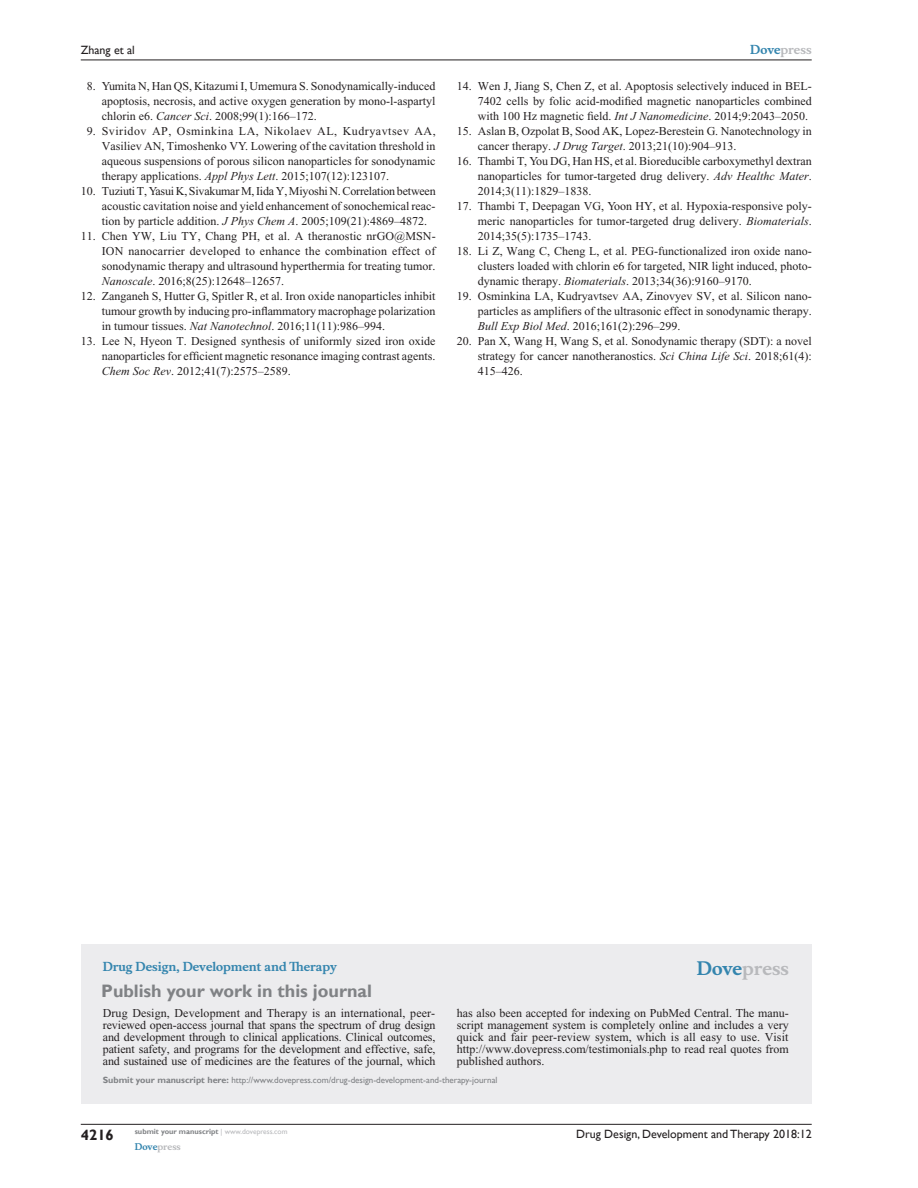
<style>
.page{position:relative;width:918px;height:1188px;background:#fff}
.page>*{position:absolute;margin:0;border:0;box-sizing:border-box;transform-origin:0 0}
.PromBx-H1{font:700 18px "Gill Sans";color:#808285}
.PromBx-Brand{font:700 18px "Musee";color:#b8b9bc}
.t1{font:700 15px "Gill Sans";color:#231f20}
.RefNL2{font:12px/15px "Times New Roman";color:#231f20;text-align:justify}
.PromBx-Tx{font:12px/12px "Times New Roman";letter-spacing:-.005em;color:#231f20;text-align:justify}
.t2{font:12px "Gill Sans";color:#231f20}
.PromBx-JrnlName{font:700 12px "Musee";color:#3485ae}
.t3{font:700 12px "Musee";color:#b8b9bc}
.PromBx-SubmitMssWebA{font:9px "Gill Sans";color:#808285}
.t4{font:700 9px "Musee";color:#b8b9bc}
.t5{font:700 7.5px "Gill Sans";color:#808285}
.s1{font-style:italic}
.s2{color:#3485ae}
.s3{font-weight:700}
.s4{font-weight:400;color:#b8b9bc}
</style>
<div class="page">
<div style="left:81px;top:944px;width:731px;height:159px;background:#ececee"></div>
<hr style="left:81px;top:1124px;width:731px;height:1px;background:#231f20">
<hr style="left:81px;top:60px;width:731px;height:1px;background:#231f20">
<p class="t2" style="left:81px;top:43px;width:56px">Zhang et al</p>
<p class="RefNL2" style="left:102px;top:79px;width:335px;text-indent:-15px">8. Yumita N, Han QS, Kitazumi I, Umemura S. Sonodynamically-induced apoptosis, necrosis, and active oxygen generation by mono-l-aspartyl chlorin e6. <span class="s1">Cancer Sci</span>. 2008;99(1):166–172.</p>
<p class="RefNL2" style="left:102px;top:124px;width:336px;text-indent:-15px">9. Sviridov AP, Osminkina LA, Nikolaev AL, Kudryavtsev AA, Vasiliev AN, Timoshenko VY. Lowering of the cavitation threshold in aqueous suspensions of porous silicon nanoparticles for sonodynamic therapy applications. <span class="s1">Appl Phys Lett</span>. 2015;107(12):123107.</p>
<p class="RefNL2" style="left:102px;top:184px;width:336px;text-indent:-21px">10. Tuziuti T, Yasui K, Sivakumar M, Iida Y, Miyoshi N. Correlation between acoustic cavitation noise and yield enhancement of sonochemical reac&shy;tion by particle addition. <span class="s1">J Phys Chem A</span>. 2005;109(21):4869–4872.</p>
<p class="RefNL2" style="left:102px;top:229px;width:335px;text-indent:-21px">11. Chen YW, Liu TY, Chang PH, et al. A theranostic nrGO@MSN-ION nanocarrier developed to enhance the combination effect of sonodynamic therapy and ultrasound hyperthermia for treating tumor.<br><span class="s1">Nanoscale</span>. 2016;8(25):12648–12657.</p>
<p class="RefNL2" style="left:102px;top:289px;width:335px;text-indent:-21px">12. Zanganeh S, Hutter G, Spitler R, et al. Iron oxide nanoparticles inhibit tumour growth by inducing pro-inflammatory macrophage polarization in tumour tissues. <span class="s1">Nat Nanotechnol</span>. 2016;11(11):986–994.</p>
<p class="RefNL2" style="left:102px;top:334px;width:335px;text-indent:-21px">13. Lee N, Hyeon T. Designed synthesis of uniformly sized iron oxide nanoparticles for efficient magnetic resonance imaging contrast agents.<br><span class="s1">Chem Soc Rev</span>. 2012;41(7):2575–2589.</p>
<p class="t3" style="left:750px;top:43px;width:63px"><span class="s2">Dove</span>press</p>
<p class="RefNL2" style="left:478px;top:79px;width:335px;text-indent:-21px">14. Wen J, Jiang S, Chen Z, et al. Apoptosis selectively induced in BEL-7402 cells by folic acid-modified magnetic nanoparticles combined with 100 Hz magnetic field. <span class="s1">Int J Nanomedicine</span>. 2014;9:2043–2050.</p>
<p class="RefNL2" style="left:478px;top:124px;width:335px;text-indent:-21px">15. Aslan B, Ozpolat B, Sood AK, Lopez-Berestein G. Nanotechnology in cancer therapy. <span class="s1">J Drug Target</span>. 2013;21(10):904–913.</p>
<p class="RefNL2" style="left:478px;top:154px;width:335px;text-indent:-21px">16. Thambi T, You DG, Han HS, et al. Bioreducible carboxymethyl dextran nanoparticles for tumor-targeted drug delivery. <span class="s1">Adv Healthc Mater</span>.<br>2014;3(11):1829–1838.</p>
<p class="RefNL2" style="left:478px;top:199px;width:335px;text-indent:-21px">17. Thambi T, Deepagan VG, Yoon HY, et al. Hypoxia-responsive poly&shy;meric nanoparticles for tumor-targeted drug delivery. <span class="s1">Biomaterials</span>.<br>2014;35(5):1735–1743.</p>
<p class="RefNL2" style="left:478px;top:244px;width:335px;text-indent:-21px">18. Li Z, Wang C, Cheng L, et al. PEG-functionalized iron oxide nano&shy;clusters loaded with chlorin e6 for targeted, NIR light induced, photo&shy;dynamic therapy. <span class="s1">Biomaterials</span>. 2013;34(36):9160–9170.</p>
<p class="RefNL2" style="left:478px;top:289px;width:335px;text-indent:-21px">19. Osminkina LA, Kudryavtsev AA, Zinovyev SV, et al. Silicon nano&shy;particles as amplifiers of the ultrasonic effect in sonodynamic therapy.<br><span class="s1">Bull Exp Biol Med</span>. 2016;161(2):296–299.</p>
<p class="RefNL2" style="left:478px;top:334px;width:335px;text-indent:-21px">20. Pan X, Wang H, Wang S, et al. Sonodynamic therapy (SDT): a novel strategy for cancer nanotheranostics. <span class="s1">Sci China Life Sci</span>. 2018;61(4):<br>415–426.</p>
<p class="PromBx-JrnlName" style="left:103px;top:959px;width:236px">Drug Design, Development and Therapy</p>
<p class="PromBx-H1" style="left:101px;top:980px;width:272px">Publish your work in this journal</p>
<p class="PromBx-Brand" style="left:697px;top:958px;width:94px"><span class="s2">Dove</span>press</p>
<p class="PromBx-Tx" style="left:103px;top:1007px;width:334px">Drug Design, Development and Therapy is an international, peer&shy;reviewed open-access journal that spans the spectrum of drug design and development through to clinical applications. Clinical outcomes, patient safety, and programs for the development and effective, safe, and sustained use of medicines are the features of the journal, which</p>
<p class="PromBx-Tx" style="left:457px;top:1007px;width:333px">has also been accepted for indexing on PubMed Central. The manu&shy;script management system is completely online and includes a very quick and fair peer-review system, which is all easy to use. Visit http://www.dovepress.com/testimonials.php to read real quotes from published authors.</p>
<p class="PromBx-SubmitMssWebA" style="left:103px;top:1075px;width:396px"><span class="s3">Submit your manuscript here:</span> http://www.dovepress.com/drug-design-development-and-therapy-journal</p>
<p class="t1" style="left:81px;top:1126px;width:35px">4216</p>
<p class="t5" style="left:135px;top:1127px;width:154px">submit your manuscript <span class="s4">| www.dovepress.com</span></p>
<p class="t4" style="left:135px;top:1141px;width:48px"><span class="s2">Dove</span>press</p>
<p class="t2" style="left:576px;top:1127px;width:237px">Drug Design, Development and Therapy 2018:12</p>
</div>
